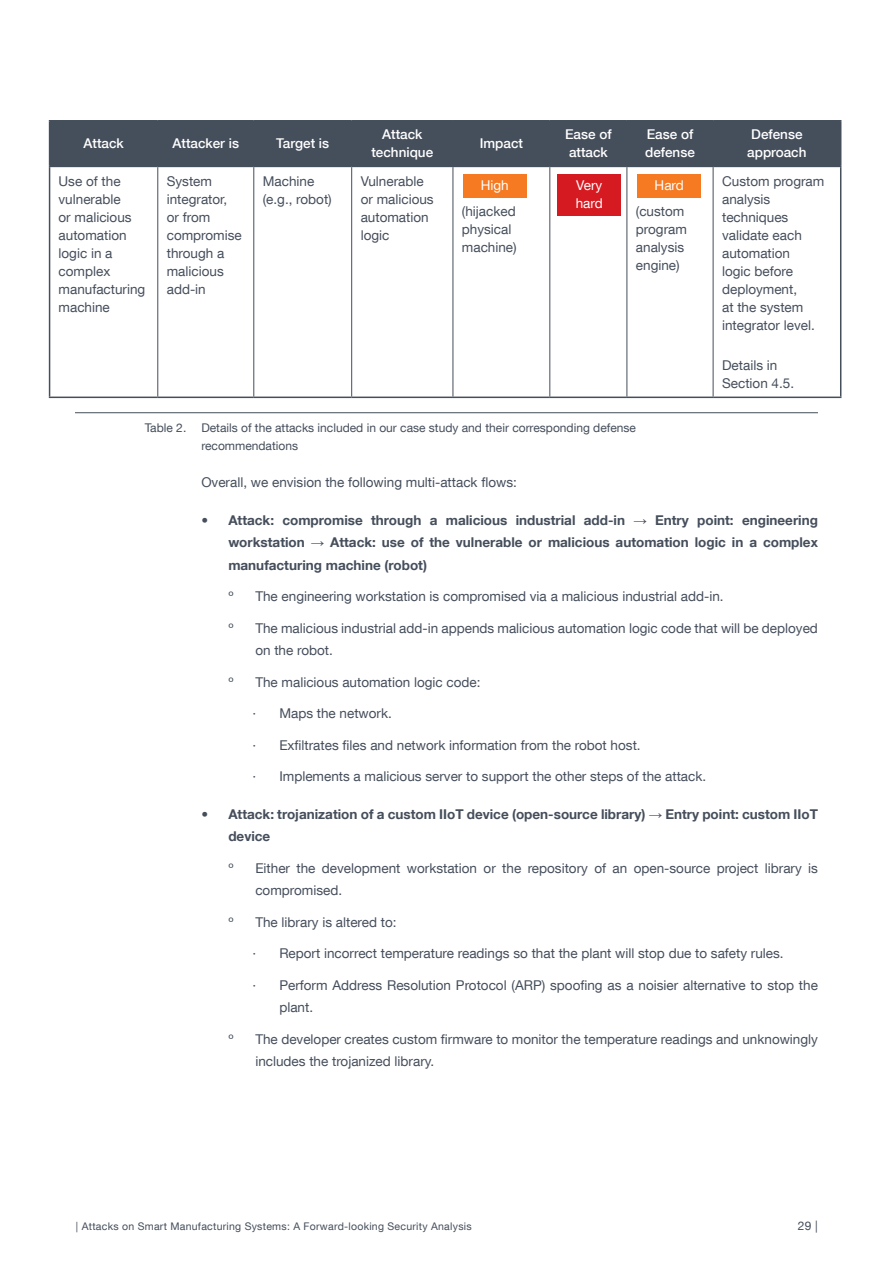
<style>
.page{position:relative;width:893px;height:1263px;background:#fff}
.page>*{position:absolute;margin:0;border:0;box-sizing:border-box;transform-origin:0 0}
.t1{font:13.5px/18px "Helvetica Neue LT Com";color:#454e5b}
.t2{font:700 13.5px/22.5px "Helvetica Neue LT Com";color:#454e5b;text-align:justify}
.t3{font:500 13.5px/18px "Helvetica Neue LT Com";color:#fff}
.t4{font:13.5px/18px "Helvetica Neue LT Com";color:#fff}
.t5{font:12px/18px "Helvetica Neue LT Com";color:#454e5b}
.t6{font:10.5px "Helvetica Neue LT Com";letter-spacing:.025em;color:#454e5b}
.s1{font-weight:400}
.s2{font-family:"Arial"}
</style>
<div class="page">
<div style="left:50px;top:122px;width:790px;height:44px;background:#454e5b"></div>
<hr style="left:49px;top:120px;width:109px;height:2px;background:#454e5b">
<hr style="left:49px;top:122px;width:1px;height:44px;background:#454e5b">
<hr style="left:158px;top:120px;width:96px;height:2px;background:#454e5b">
<hr style="left:157px;top:122px;width:2px;height:44px;background:#454e5b">
<hr style="left:254px;top:120px;width:98px;height:2px;background:#454e5b">
<hr style="left:253px;top:122px;width:2px;height:44px;background:#454e5b">
<hr style="left:352px;top:120px;width:101px;height:2px;background:#454e5b">
<hr style="left:351px;top:122px;width:1px;height:44px;background:#454e5b">
<hr style="left:453px;top:120px;width:97px;height:2px;background:#454e5b">
<hr style="left:452px;top:122px;width:2px;height:44px;background:#454e5b">
<hr style="left:550px;top:120px;width:77px;height:2px;background:#454e5b">
<hr style="left:549px;top:122px;width:2px;height:44px;background:#454e5b">
<hr style="left:627px;top:120px;width:86px;height:2px;background:#454e5b">
<hr style="left:626px;top:122px;width:2px;height:44px;background:#454e5b">
<hr style="left:713px;top:120px;width:128px;height:2px;background:#454e5b">
<hr style="left:712px;top:122px;width:2px;height:44px;background:#454e5b">
<hr style="left:840px;top:122px;width:1px;height:44px;background:#454e5b">
<hr style="left:49px;top:166px;width:109px;height:1px;background:#454e5b">
<hr style="left:158px;top:166px;width:96px;height:1px;background:#454e5b">
<hr style="left:254px;top:166px;width:98px;height:1px;background:#454e5b">
<hr style="left:352px;top:166px;width:101px;height:1px;background:#454e5b">
<hr style="left:453px;top:166px;width:97px;height:1px;background:#454e5b">
<hr style="left:550px;top:166px;width:77px;height:1px;background:#454e5b">
<hr style="left:627px;top:166px;width:86px;height:1px;background:#454e5b">
<hr style="left:713px;top:166px;width:128px;height:1px;background:#454e5b">
<hr style="left:49px;top:167px;width:1px;height:230px;background:#454e5b">
<hr style="left:840px;top:167px;width:1px;height:230px;background:#454e5b">
<hr style="left:49px;top:397px;width:109px;height:1px;background:#454e5b">
<hr style="left:158px;top:397px;width:96px;height:1px;background:#454e5b">
<hr style="left:254px;top:397px;width:98px;height:1px;background:#454e5b">
<hr style="left:352px;top:397px;width:101px;height:1px;background:#454e5b">
<hr style="left:453px;top:397px;width:97px;height:1px;background:#454e5b">
<hr style="left:550px;top:397px;width:77px;height:1px;background:#454e5b">
<hr style="left:627px;top:397px;width:86px;height:1px;background:#454e5b">
<hr style="left:713px;top:397px;width:128px;height:1px;background:#454e5b">
<hr style="left:158px;top:167px;width:1px;height:230px;background:#454e5b">
<hr style="left:254px;top:167px;width:1px;height:230px;background:#454e5b">
<hr style="left:351px;top:167px;width:1px;height:230px;background:#454e5b">
<hr style="left:453px;top:167px;width:1px;height:230px;background:#454e5b">
<hr style="left:550px;top:167px;width:1px;height:230px;background:#454e5b">
<hr style="left:627px;top:167px;width:1px;height:230px;background:#454e5b">
<hr style="left:713px;top:167px;width:1px;height:230px;background:#454e5b">
<hr style="left:75px;top:412px;width:743px;height:1px;background:#454e5b">
<div style="left:557px;top:175px;width:64px;height:41px;background:#d61a21"></div>
<div style="left:463px;top:175px;width:63px;height:23px;background:#f57a21"></div>
<div style="left:638px;top:175px;width:63px;height:23px;background:#f57a21"></div>
<p class="t3" style="left:84px;top:134px;width:42px">Attack</p>
<p class="t3" style="left:173px;top:134px;width:68px">Attacker is</p>
<p class="t3" style="left:276px;top:134px;width:54px">Target is</p>
<p class="t3" style="left:371px;top:125px;width:63px;text-align:center">Attack technique</p>
<p class="t3" style="left:480px;top:134px;width:45px">Impact</p>
<p class="t3" style="left:565px;top:125px;width:48px">Ease of attack</p>
<p class="t3" style="left:645px;top:125px;width:51px">Ease of defense</p>
<p class="t3" style="left:747px;top:125px;width:61px">Defense approach</p>
<p class="t1" style="left:59px;top:172px;width:88px">Use of the vulnerable<br>or malicious automation logic in a complex manufacturing machine</p>
<p class="t1" style="left:167px;top:172px;width:77px">System integrator, or from compromise through a malicious add-in</p>
<p class="t1" style="left:263px;top:172px;width:71px">Machine (e.g., robot)</p>
<p class="t1" style="left:361px;top:172px;width:75px">Vulnerable or malicious automation logic</p>
<p class="t1" style="left:722px;top:172px;width:104px">Custom program analysis techniques validate each automation<br>logic before deployment,<br>at the system integrator level.</p>
<p class="t1" style="left:722px;top:356px;width:74px">Details in<br>Section 4.5.</p>
<p class="t4" style="left:481px;top:176px;width:29px">High</p>
<p class="t4" style="left:655px;top:176px;width:31px">Hard</p>
<p class="t4" style="left:576px;top:176px;width:29px">Very hard</p>
<p class="t1" style="left:462px;top:202px;width:56px">(hijacked physical machine)</p>
<p class="t1" style="left:636px;top:202px;width:53px">(custom program analysis engine)</p>
<p class="t5" style="left:201px;top:418px;width:436px;text-indent:-57px">Table 2. Details of the attacks included in our case study and their corresponding defense recommendations</p>
<p class="t1" style="left:201px;top:473px;width:317px">Overall, we envision the following multi-attack flows:</p>
<p class="t2" style="left:228px;top:508px;width:591px;text-indent:-27px"><span class="s1">•</span> Attack: compromise through a malicious industrial add-in <span class="s2">→</span> Entry point: engineering workstation <span class="s2">→</span> Attack: use of the vulnerable or malicious automation logic in a complex manufacturing machine (robot)</p>
<p class="t1" style="left:228px;top:587px;width:7px">º</p>
<p class="t1" style="left:255px;top:587px;width:470px">The engineering workstation is compromised via a malicious industrial add-in.</p>
<p class="t1" style="left:228px;top:619px;width:7px">º</p>
<p class="t1" style="left:255px;top:616px;width:564px;line-height:22.5px">The malicious industrial add-in appends malicious automation logic code that will be deployed on the robot.</p>
<p class="t1" style="left:228px;top:673px;width:7px">º</p>
<p class="t1" style="left:255px;top:673px;width:227px">The malicious automation logic code:</p>
<p class="t1" style="left:252px;top:704px;width:141px">· Maps the network.</p>
<p class="t1" style="left:252px;top:736px;width:390px">· Exfiltrates files and network information from the robot host.</p>
<p class="t1" style="left:252px;top:767px;width:455px">· Implements a malicious server to support the other steps of the attack.</p>
<p class="t2" style="left:228px;top:802px;width:591px;text-indent:-27px"><span class="s1">•</span> Attack: trojanization of a custom IIoT device (open-source library) <span class="s2">→</span> Entry point: custom IIoT device</p>
<p class="t1" style="left:228px;top:859px;width:7px">º</p>
<p class="t1" style="left:255px;top:856px;width:564px;line-height:22.5px">Either the development workstation or the repository of an open-source project library is compromised.</p>
<p class="t1" style="left:228px;top:913px;width:7px">º</p>
<p class="t1" style="left:255px;top:913px;width:143px">The library is altered to:</p>
<p class="t1" style="left:252px;top:944px;width:533px">· Report incorrect temperature readings so that the plant will stop due to safety rules.</p>
<p class="t1" style="left:279px;top:973px;width:540px;line-height:22.5px;text-indent:-27px">· Perform Address Resolution Protocol (ARP) spoofing as a noisier alternative to stop the plant.</p>
<p class="t1" style="left:228px;top:1030px;width:7px">º</p>
<p class="t1" style="left:255px;top:1027px;width:564px;line-height:22.5px">The developer creates custom firmware to monitor the temperature readings and unknowingly includes the trojanized library.</p>
<p class="t6" style="left:76px;top:1220px;width:397px">| Attacks on Smart Manufacturing Systems: A Forward-looking Security Analysis</p>
<p class="t5" style="left:798px;top:1216px;width:22px">29 |</p>
</div>
